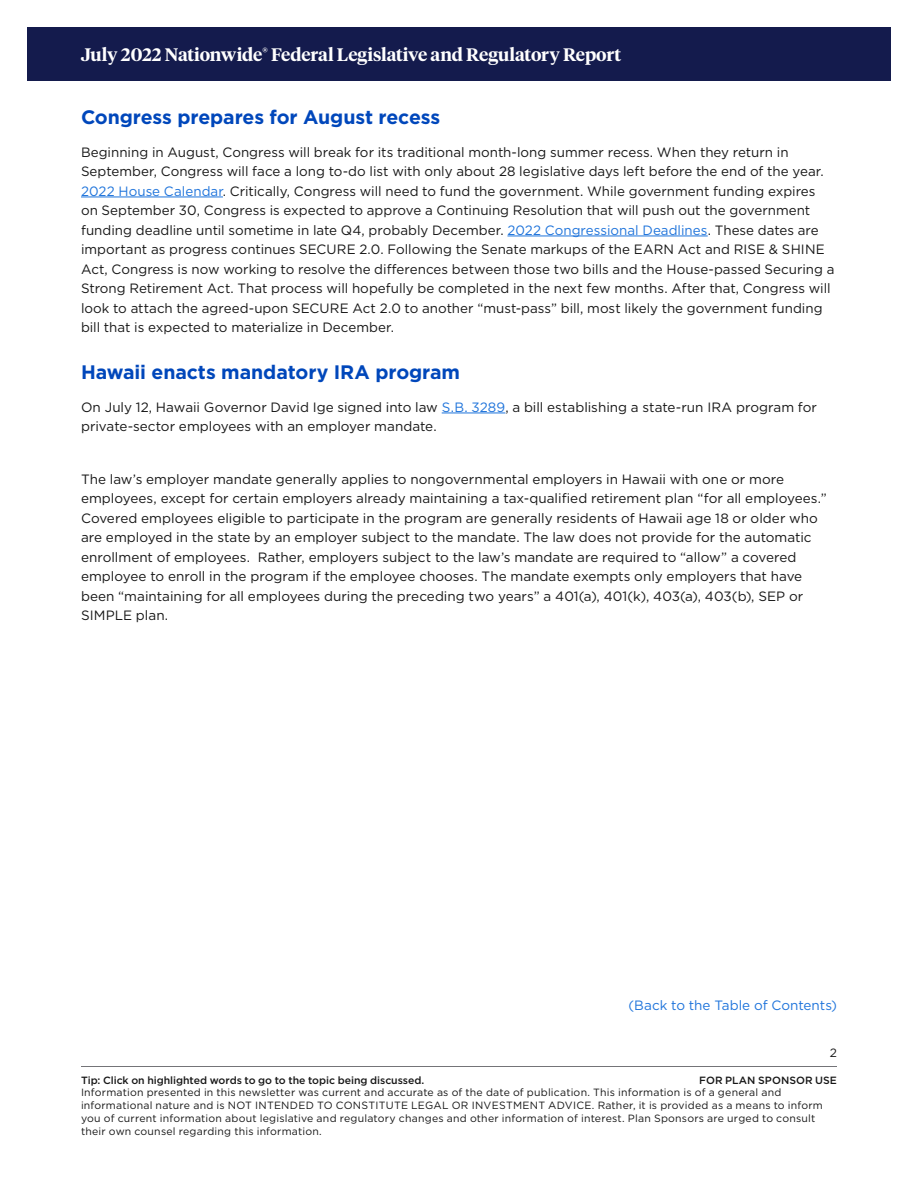
<style>
.page{position:relative;width:918px;height:1188px;background:#fff}
.page>*{position:absolute;margin:0;border:0;box-sizing:border-box;transform-origin:0 0}
.t1{font:700 19.5px "Gotham";letter-spacing:-.005em;color:#0047bb}
.t2{font:600 18px "Tiempos Headline";letter-spacing:-.01em;color:#fff}
.t3{font:13.5px/19.5px "Gotham";color:#171717}
.t4{font:13.5px "Gotham";color:#1f74db}
.t5{font:12px "Gotham";color:#171717}
.t6{font:10.5px/12.8px "Gotham";letter-spacing:.02em;color:#171717}
.t7{font:500 10.5px "Gotham";letter-spacing:-.005em;color:#171717}
.s1{color:#1f74db}
</style>
<div class="page">
<hr style="left:81px;top:1066px;width:756px;height:1px;background:#747478">
<div style="left:27px;top:27px;width:864px;height:54px;background:#141b4d"></div>
<hr style="left:81px;top:197px;width:142px;height:1px;background:#1f74db">
<hr style="left:507px;top:236px;width:201px;height:1px;background:#1f74db">
<hr style="left:442px;top:413px;width:63px;height:1px;background:#1f74db">
<h2 class="t2" style="left:81px;top:42px;width:542px">July 2022 Nationwide<sup>®</sup> Federal Legislative and Regulatory Report</h2>
<h2 class="t1" style="left:81px;top:104px;width:361px">Congress prepares for August recess</h2>
<p class="t3" style="left:81px;top:142px;width:755px">Beginning in August, Congress will break for its traditional month-long summer recess. When they return in September, Congress will face a long to-do list with only about 28 legislative days left before the end of the year.<br><span class="s1">2022 House Calendar</span>. Critically, Congress will need to fund the government. While government funding expires on September 30, Congress is expected to approve a Continuing Resolution that will push out the government funding deadline until sometime in late Q4, probably December. <span class="s1">2022 Congressional Deadlines</span>. These dates are important as progress continues SECURE 2.0. Following the Senate markups of the EARN Act and RISE &amp; SHINE Act, Congress is now working to resolve the differences between those two bills and the House-passed Securing a Strong Retirement Act. That process will hopefully be completed in the next few months. After that, Congress will look to attach the agreed-upon SECURE Act 2.0 to another “must-pass” bill, most likely the government funding bill that is expected to materialize in December.</p>
<h2 class="t1" style="left:81px;top:359px;width:381px">Hawaii enacts mandatory IRA program</h2>
<p class="t3" style="left:81px;top:397px;width:738px">On July 12, Hawaii Governor David Ige signed into law <span class="s1">S.B. 3289</span>, a bill establishing a state-run IRA program for private-sector employees with an employer mandate.</p>
<p class="t3" style="left:81px;top:469px;width:747px">The law’s employer mandate generally applies to nongovernmental employers in Hawaii with one or more employees, except for certain employers already maintaining a tax-qualified retirement plan “for all employees.” Covered employees eligible to participate in the program are generally residents of Hawaii age 18 or older who are employed in the state by an employer subject to the mandate. The law does not provide for the automatic enrollment of employees. Rather, employers subject to the law’s mandate are required to “allow” a covered employee to enroll in the program if the employee chooses. The mandate exempts only employers that have been “maintaining for all employees during the preceding two years” a 401(a), 401(k), 403(a), 403(b), SEP or SIMPLE plan.</p>
<h2 class="t4" style="left:629px;top:996px;width:210px">(Back to the Table of Contents)</h2>
<p class="t5" style="left:830px;top:1045px;width:9px">2</p>
<p class="t7" style="left:81px;top:1073px;width:345px">Tip: Click on highlighted words to go to the topic being discussed.</p>
<p class="t7" style="left:699px;top:1073px;width:139px">FOR PLAN SPONSOR USE</p>
<p class="t6" style="left:81px;top:1086px;width:743px">Information presented in this newsletter was current and accurate as of the date of publication. This information is of a general and informational nature and is NOT INTENDED TO CONSTITUTE LEGAL OR INVESTMENT ADVICE. Rather, it is provided as a means to inform you of current information about legislative and regulatory changes and other information of interest. Plan Sponsors are urged to consult their own counsel regarding this information.</p>
</div>
